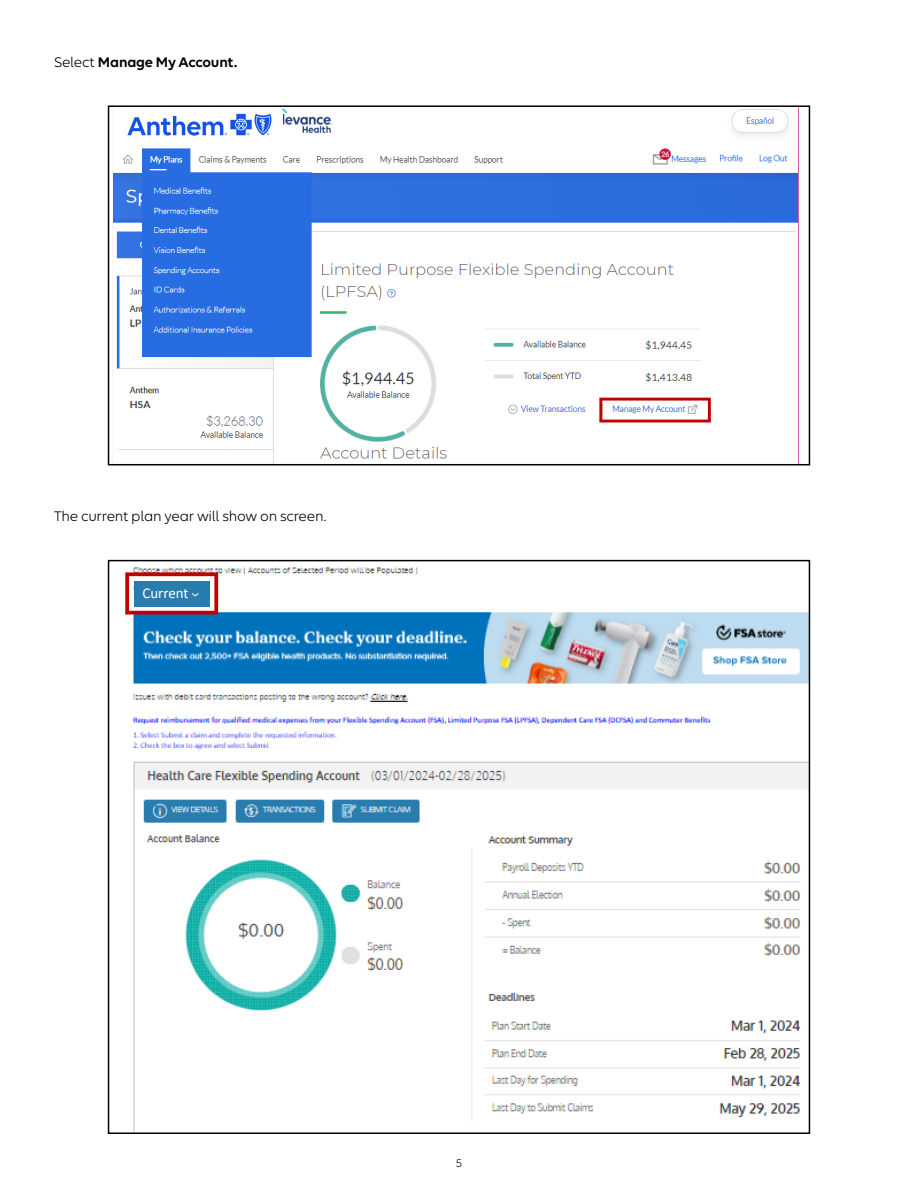
<style>
.page{position:relative;width:918px;height:1188px;background:#fff}
.page>*{position:absolute;margin:0;border:0;box-sizing:border-box;transform-origin:0 0}
.VP_Body_Copy{font:15px "Elevance Sans";letter-spacing:-.015em;color:#000}
.VP_Body_Copy-2{font:600 15px "Elevance Sans";letter-spacing:-.015em;color:#000}
.t1{font:14.85px "Calibri";color:#fff}
.t2{font:12px "Elevance Sans";color:#000}
.s1{font-weight:400}
</style>
<div class="page">
<hr style="left:113px;top:106px;width:1px;height:359px;background:#cc3595">
<hr style="left:798px;top:106px;width:1px;height:359px;background:#cc3595">
<img style="left:114px;top:108px;width:684px;height:354px">
<div style="left:599px;top:398px;width:112px;height:24px;border:3px solid #c00000"></div>
<div style="left:108px;top:105px;width:702px;height:360px;border:2px solid #000"></div>
<img style="left:132px;top:567px;width:675px;height:564px">
<div style="left:126px;top:110px;width:157px;height:29px;background:#fff"></div>
<svg style="left:127px;top:114px;width:144px;height:22px"></svg>
<div style="left:134px;top:581px;width:76px;height:26px;background:#297dae"></div>
<svg style="left:191px;top:593px;width:8px;height:4px"></svg>
<div style="left:125px;top:572px;width:93px;height:43px;border:4px solid #c00000"></div>
<p class="VP_Body_Copy-2" style="left:54px;top:53px;width:185px"><span class="s1">Select</span> Manage My Account.</p>
<p class="VP_Body_Copy" style="left:54px;top:507px;width:274px">The current plan year will show on screen.</p>
<p class="t1" style="left:143px;top:583px;width:48px">Current</p>
<p class="t2" style="left:456px;top:1156px;width:8px">5</p>
</div>
